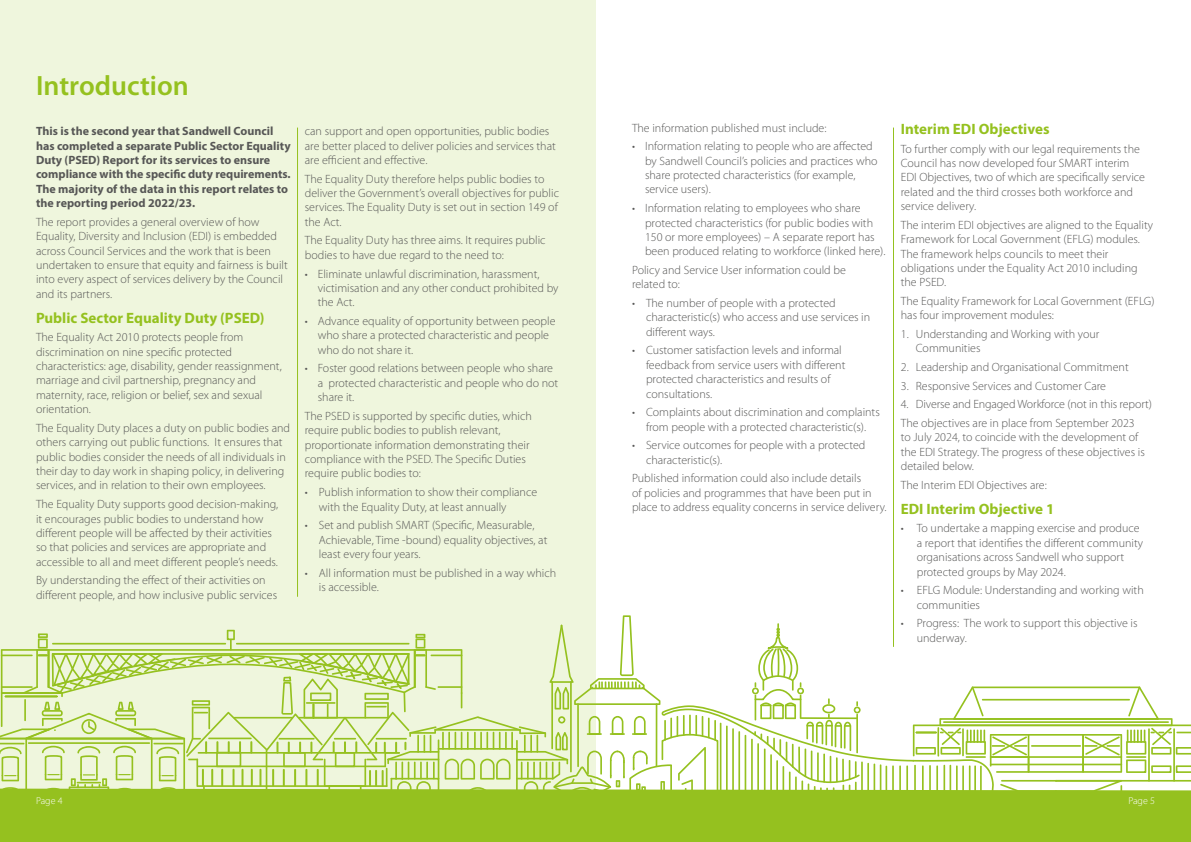
<style>
.page{position:relative;width:1191px;height:842px;background:#fff}
.page>*{position:absolute;margin:0;border:0;box-sizing:border-box;transform-origin:0 0}
.t1{font:600 28px "Myriad Pro";color:#95c11f}
.t2{font:700 15px "Myriad Pro";color:#95c11f}
.t3{font:300 12px/14.4px "Myriad Pro";color:#575756}
.t4{font:700 12px/14.4px "Myriad Pro";color:#575756}
.t5{font:300 10px "Myriad Pro";color:#fff}
</style>
<div class="page">
<div style="left:0;top:0;width:595px;height:842px;background:#eff6dd"></div>
<div style="left:0;top:828px;width:1191px;height:14px;background:#95c11f"></div>
<svg style="left:0;top:615px;width:1191px;height:213px"></svg>
<hr style="left:297px;top:128px;width:1px;height:469px;background:#95c11f">
<hr style="left:893px;top:128px;width:1px;height:519px;background:#95c11f">
<h1 class="t1" style="left:36px;top:67px;width:154px">Introduction</h1>
<p class="t4" style="left:36px;top:124px;width:256px">This is the second year that Sandwell Council has completed a separate Public Sector Equality Duty (PSED) Report for its services to ensure compliance with the specific duty requirements.<br>The majority of the data in this report relates to the reporting period 2022/23.</p>
<p class="t3" style="left:36px;top:214px;width:253px">The report provides a general overview of how Equality, Diversity and Inclusion (EDI) is embedded across Council Services and the work that is been undertaken to ensure that equity and fairness is built into every aspect of services delivery by the Council and its partners.</p>
<p class="t2" style="left:36px;top:308px;width:230px">Public Sector Equality Duty (PSED)</p>
<p class="t3" style="left:36px;top:330px;width:247px">The Equality Act 2010 protects people from discrimination on nine specific protected characteristics: age, disability, gender reassignment, marriage and civil partnership, pregnancy and maternity, race, religion or belief, sex and sexual orientation.</p>
<p class="t3" style="left:36px;top:420px;width:256px">The Equality Duty places a duty on public bodies and others carrying out public functions. It ensures that public bodies consider the needs of all individuals in their day to day work in shaping policy, in delivering services, and in relation to their own employees.</p>
<p class="t3" style="left:36px;top:497px;width:244px">The Equality Duty supports good decision-making, it encourages public bodies to understand how different people will be affected by their activities so that policies and services are appropriate and accessible to all and meet different people’s needs.</p>
<p class="t3" style="left:36px;top:573px;width:243px">By understanding the effect of their activities on different people, and how inclusive public services</p>
<p class="t3" style="left:305px;top:124px;width:252px">can support and open opportunities, public bodies are better placed to deliver policies and services that are efficient and effective.</p>
<p class="t3" style="left:305px;top:171px;width:256px">The Equality Duty therefore helps public bodies to deliver the Government’s overall objectives for public services. The Equality Duty is set out in section 149 of the Act.</p>
<p class="t3" style="left:305px;top:233px;width:242px">The Equality Duty has three aims. It requires public bodies to have due regard to the need to:</p>
<p class="t3" style="left:318px;top:266px;width:242px;text-indent:-13px">• Eliminate unlawful discrimination, harassment, victimisation and any other conduct prohibited by the Act.</p>
<p class="t3" style="left:318px;top:314px;width:239px;text-indent:-13px">• Advance equality of opportunity between people who share a protected characteristic and people who do not share it.</p>
<p class="t3" style="left:318px;top:361px;width:242px;text-indent:-13px">• Foster good relations between people who share a protected characteristic and people who do not share it.</p>
<p class="t3" style="left:305px;top:409px;width:228px">The PSED is supported by specific duties, which require public bodies to publish relevant, proportionate information demonstrating their compliance with the PSED. The Specific Duties require public bodies to:</p>
<p class="t3" style="left:319px;top:485px;width:220px;text-indent:-14px">• Publish information to show their compliance with the Equality Duty, at least annually</p>
<p class="t3" style="left:319px;top:518px;width:230px;text-indent:-14px">• Set and publish SMART (Specific, Measurable,<br>Achievable, Time -bound) equality objectives, at least every four years.</p>
<p class="t3" style="left:319px;top:565px;width:239px;text-indent:-14px">• All information must be published in a way which is accessible.</p>
<p class="t3" style="left:632px;top:120px;width:196px">The information published must include:</p>
<p class="t3" style="left:645px;top:139px;width:234px;text-indent:-13px">• Information relating to people who are affected by Sandwell Council’s policies and practices who share protected characteristics (for example, service users).</p>
<p class="t3" style="left:645px;top:201px;width:242px;text-indent:-13px">• Information relating to employees who share protected characteristics (for public bodies with 150 or more employees) – A separate report has been produced relating to workforce (linked here).</p>
<p class="t3" style="left:632px;top:263px;width:215px">Policy and Service User information could be related to:</p>
<p class="t3" style="left:646px;top:296px;width:226px;text-indent:-14px">• The number of people with a protected characteristic(s) who access and use services in different ways.</p>
<p class="t3" style="left:646px;top:343px;width:201px;text-indent:-14px">• Customer satisfaction levels and informal feedback from service users with different protected characteristics and results of consultations.</p>
<p class="t3" style="left:632px;top:405px;width:249px;text-align:center">• Complaints about discrimination and complaints from people with a protected characteristic(s).</p>
<p class="t3" style="left:646px;top:438px;width:221px;text-indent:-14px">• Service outcomes for people with a protected characteristic(s).</p>
<p class="t3" style="left:632px;top:471px;width:256px">Published information could also include details<br>of policies and programmes that have been put in place to address equality concerns in service delivery.</p>
<p class="t2" style="left:900px;top:119px;width:150px">Interim EDI Objectives</p>
<p class="t3" style="left:900px;top:141px;width:246px">To further comply with our legal requirements the Council has now developed four SMART interim EDI Objectives, two of which are specifically service related and the third crosses both workforce and service delivery.</p>
<p class="t3" style="left:900px;top:217px;width:254px">The interim EDI objectives are aligned to the Equality Framework for Local Government (EFLG) modules.<br>The framework helps councils to meet their obligations under the Equality Act 2010 including the PSED.</p>
<p class="t3" style="left:900px;top:294px;width:255px">The Equality Framework for Local Government (EFLG) has four improvement modules:</p>
<p class="t3" style="left:916px;top:327px;width:185px;text-indent:-15px">1. Understanding and Working with your<br>Communities</p>
<p class="t3" style="left:900px;top:360px;width:229px">2. Leadership and Organisational Commitment</p>
<p class="t3" style="left:900px;top:378px;width:207px">3. Responsive Services and Customer Care</p>
<p class="t3" style="left:900px;top:395px;width:252px;line-height:18.6px">4. Diverse and Engaged Workforce (not in this report)<br>The objectives are in place from September 2023</p>
<p class="t3" style="left:900px;top:430px;width:245px">to July 2024, to coincide with the development of the EDI Strategy. The progress of these objectives is detailed below.</p>
<p class="t3" style="left:900px;top:478px;width:147px">The Interim EDI Objectives are:</p>
<p class="t2" style="left:900px;top:499px;width:155px">EDI Interim Objective 1</p>
<p class="t3" style="left:916px;top:521px;width:228px;text-indent:-16px">• To undertake a mapping exercise and produce a report that identifies the different community organisations across Sandwell who support protected groups by May 2024.</p>
<p class="t3" style="left:916px;top:583px;width:228px;text-indent:-16px">• EFLG Module: Understanding and working with communities</p>
<p class="t3" style="left:916px;top:616px;width:222px;text-indent:-16px">• Progress: The work to support this objective is underway.</p>
<p class="t5" style="left:36px;top:795px;width:28px">Page 4</p>
<p class="t5" style="left:1128px;top:795px;width:28px">Page 5</p>
</div>
